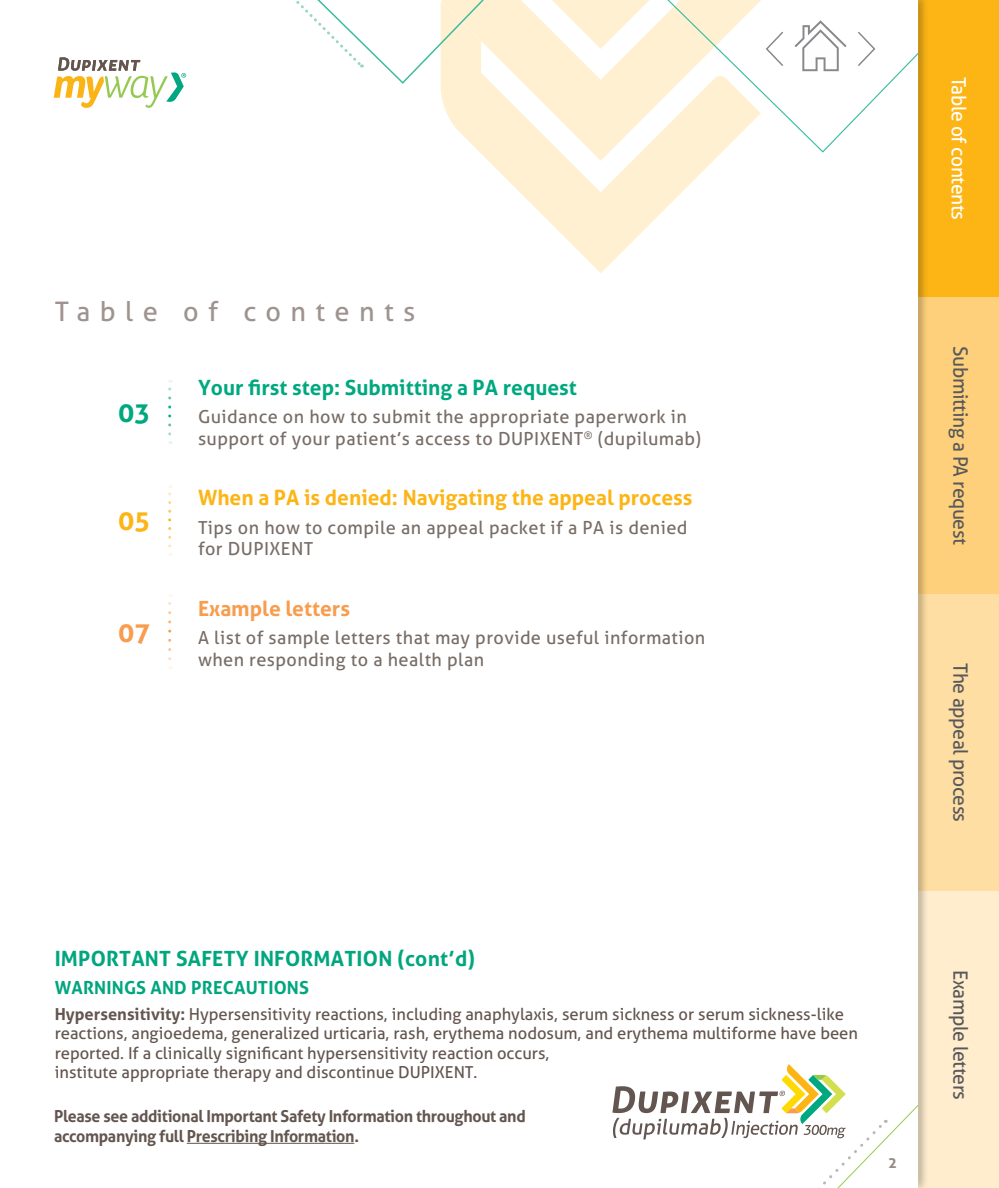
<style>
.page{position:relative;width:999px;height:1188px;background:#fff}
.page>*{position:absolute;margin:0;border:0;box-sizing:border-box;transform-origin:0 0}
.t1{font:27px "Aller";letter-spacing:.35em;color:#9e938f}
.t2{font:700 27px "Aller";color:#00a880}
.t3{font:700 27px "Aller";color:#fcb515}
.t4{font:700 27px "Aller";color:#f89c4d}
.t5{font:700 21px "Aller";color:#fcb515}
.t6{font:700 21px "Aller";color:#00a880}
.t7{font:700 21px "Aller";letter-spacing:.01em;color:#00a67e}
.t8{font:700 21px "Aller";color:#f89c4d}
.t9{font:19.8px "Aller";letter-spacing:-.02em;color:#58595b}
.t10{font:19.8px "Aller";letter-spacing:-.02em;color:#fff}
.t11{font:18px/21.6px "Aller";letter-spacing:.025em;color:#786d67}
.t12{font:700 18px "Aller";letter-spacing:.01em;color:#00a67e}
.t13{font:16.5px/19.5px "Aller";color:#63554f}
.t14{font:700 16.5px/19.8px "Aller";letter-spacing:-.02em;color:#63554f}
.t15{font:700 15px "Aller";color:#978b87}
.s1{font-weight:700}
</style>
<div class="page">
<svg style="left:489px;top:161px;width:224px;height:112px"></svg>
<svg style="left:445px;top:109px;width:276px;height:52px;fill:#fef0d1"></svg>
<svg style="left:628px;top:0;width:291px;height:153px"></svg>
<svg style="left:795px;top:20px;width:51px;height:51px"></svg>
<svg style="left:856px;top:30px;width:20px;height:38px"></svg>
<hr style="left:187px;top:1143px;width:167px;height:1px;background:#63554f">
<svg style="left:168px;top:380px;width:3px;height:54px"></svg>
<svg style="left:168px;top:485px;width:3px;height:61px"></svg>
<svg style="left:168px;top:594px;width:3px;height:65px"></svg>
<svg style="left:54px;top:57px;width:132px;height:51px"></svg>
<svg style="left:296px;top:0;width:460px;height:109px"></svg>
<svg style="left:765px;top:30px;width:20px;height:38px"></svg>
<div style="left:919px;top:0;width:80px;height:297px;background:#fcb515"></div>
<div style="left:919px;top:594px;width:80px;height:297px;background:#ffdea3"></div>
<div style="left:919px;top:297px;width:80px;height:297px;background:#ffd07b"></div>
<div style="left:919px;top:891px;width:80px;height:297px;background:#ffedce"></div>
<img style="left:919px;top:0;width:7px;height:1064px">
<svg style="left:612px;top:1064px;width:314px;height:124px"></svg>
<h1 class="t1" style="left:55px;top:294px;width:362px">Table of contents</h1>
<h1 class="t2" style="left:118px;top:396px;width:34px">03</h1>
<h1 class="t3" style="left:118px;top:504px;width:34px">05</h1>
<h1 class="t4" style="left:118px;top:615px;width:34px">07</h1>
<p class="t6" style="left:198px;top:375px;width:380px">Your first step: Submitting a PA request</p>
<p class="t11" style="left:198px;top:406px;width:505px">Guidance on how to submit the appropriate paperwork in support of your patient’s access to DUPIXENT<sup>®</sup> (dupilumab)</p>
<p class="t5" style="left:198px;top:485px;width:496px">When a PA is denied: Navigating the appeal process</p>
<p class="t11" style="left:198px;top:516px;width:491px">Tips on how to compile an appeal packet if a PA is denied for DUPIXENT</p>
<p class="t8" style="left:198px;top:595px;width:154px">Example letters</p>
<p class="t11" style="left:198px;top:627px;width:509px">A list of sample letters that may provide useful information when responding to a health plan</p>
<p class="t7" style="left:55px;top:945px;width:422px">IMPORTANT SAFETY INFORMATION (cont’d)</p>
<p class="t12" style="left:55px;top:976px;width:256px">WARNINGS AND PRECAUTIONS</p>
<p class="t13" style="left:55px;top:1004px;width:805px"><span class="s1">Hypersensitivity:</span> Hypersensitivity reactions, including anaphylaxis, serum sickness or serum sickness-like reactions, angioedema, generalized urticaria, rash, erythema nodosum, and erythema multiforme have been reported. If a clinically significant hypersensitivity reaction occurs,<br>institute appropriate therapy and discontinue DUPIXENT.</p>
<p class="t14" style="left:54px;top:1106px;width:473px">Please see additional Important Safety Information throughout and accompanying full Prescribing Information.</p>
<p class="t15" style="left:888px;top:1153px;width:10px">2</p>
<p class="t10" style="left:971px;top:77px;width:144px;rotate:90deg">Table of contents</p>
<p class="t9" style="left:973px;top:346px;width:200px;rotate:90deg">Submitting a PA request</p>
<p class="t9" style="left:973px;top:663px;width:161px;rotate:90deg">The appeal process</p>
<p class="t9" style="left:973px;top:970px;width:131px;rotate:90deg">Example letters</p>
</div>
